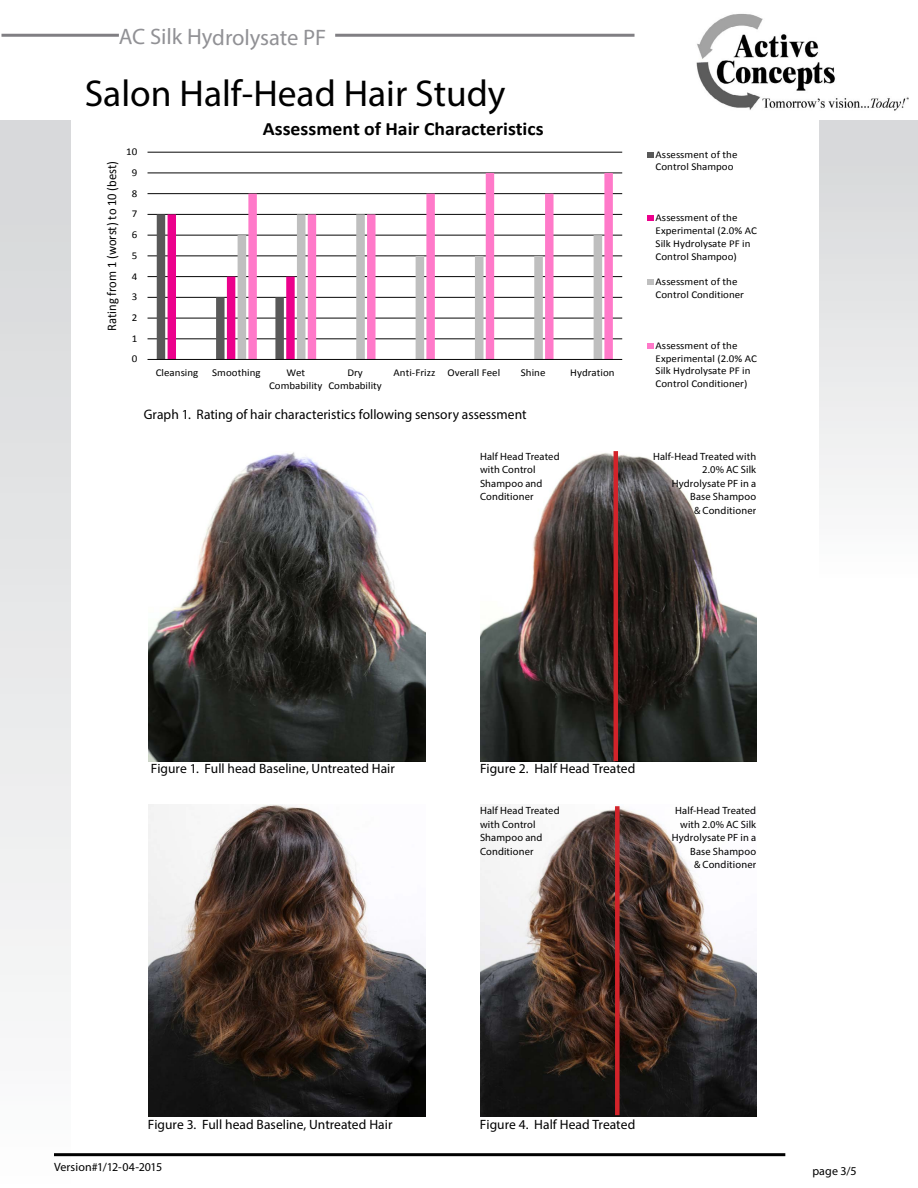
<style>
.page{position:relative;width:918px;height:1188px;background:#fff}
.page>*{position:absolute;margin:0;border:0;box-sizing:border-box;transform-origin:0 0}
.t1{font:37.5px "Myriad Pro";color:#000}
.t2{font:22.5px "Myriad Pro";color:#919195}
.t3{font:700 18.9px "Calibri";color:#000;scale:1.05 1}
.t4{font:13.8px "Myriad Pro";letter-spacing:.005em;color:#000}
.t5{font:13.5px "Myriad Pro";color:#000}
.t6{font:13.2px "Calibri";letter-spacing:-.005em;color:#000;scale:.95 1}
.t7{font:12px "Myriad Pro";letter-spacing:.01em;color:#000}
.t8{font:10.5px/12.8px "Calibri";letter-spacing:.005em;color:#000;scale:1.05 1}
.t9{font:10.5px/13.5px "Myriad Pro";letter-spacing:.01em;color:#000}
</style>
<div class="page">
<img style="left:149px;top:452px;width:276px;height:309px">
<hr style="left:148px;top:338px;width:474px;height:1px;background:#000">
<hr style="left:148px;top:318px;width:474px;height:1px;background:#000">
<hr style="left:148px;top:297px;width:474px;height:1px;background:#000">
<hr style="left:148px;top:276px;width:474px;height:1px;background:#000">
<hr style="left:148px;top:255px;width:474px;height:1px;background:#000">
<hr style="left:148px;top:235px;width:474px;height:1px;background:#000">
<hr style="left:148px;top:214px;width:474px;height:1px;background:#000">
<hr style="left:148px;top:193px;width:474px;height:1px;background:#000">
<hr style="left:148px;top:173px;width:474px;height:1px;background:#000">
<hr style="left:148px;top:152px;width:474px;height:1px;background:#000">
<svg style="left:157px;top:214px;width:81px;height:145px"></svg>
<svg style="left:238px;top:214px;width:10px;height:145px"></svg>
<svg style="left:248px;top:173px;width:365px;height:186px"></svg>
<hr style="left:148px;top:359px;width:474px;height:1px;background:#000">
<svg style="left:647px;top:152px;width:6px;height:6px"></svg>
<svg style="left:647px;top:216px;width:6px;height:5px"></svg>
<svg style="left:647px;top:279px;width:6px;height:6px"></svg>
<svg style="left:647px;top:343px;width:6px;height:6px"></svg>
<img style="left:696px;top:14px;width:213px;height:97px">
<div style="left:819px;top:120px;width:99px;height:459px;background:linear-gradient(to bottom,#d5d6d8,#fcfcfc)"></div>
<hr style="left:2px;top:34px;width:633px;height:3px;background:#807f83">
<div style="left:0;top:120px;width:71px;height:1068px;background:linear-gradient(to bottom,#d5d6d8,#fcfcfc)"></div>
<hr style="left:54px;top:1153px;width:731px;height:3px;background:#000">
<img style="left:480px;top:451px;width:277px;height:310px">
<hr style="left:614px;top:451px;width:4px;height:310px;background:#d2232a">
<img style="left:149px;top:805px;width:276px;height:312px">
<img style="left:480px;top:805px;width:277px;height:312px">
<div style="left:615px;top:806px;width:5px;height:309px;background:#d2232a"></div>
<svg style="left:119px;top:34px;width:216px;height:3px"></svg>
<h2 class="t2" style="left:119px;top:21px;width:209px;rotate:1deg">AC Silk Hydrolysate PF</h2>
<h1 class="t1" style="left:85px;top:70px;width:422px">Salon Half-Head Hair Study</h1>
<p class="t6" style="left:103px;top:331px;width:180px;rotate:-90deg">Rating from 1 (worst) to 10 (best)</p>
<p class="t8" style="left:126px;top:145px;width:12px">10</p>
<p class="t8" style="left:132px;top:166px;width:7px">9</p>
<p class="t8" style="left:132px;top:187px;width:7px">8</p>
<p class="t8" style="left:132px;top:208px;width:7px">7</p>
<p class="t8" style="left:132px;top:228px;width:7px">6</p>
<p class="t8" style="left:132px;top:249px;width:7px">5</p>
<p class="t8" style="left:132px;top:270px;width:7px">4</p>
<p class="t8" style="left:132px;top:290px;width:7px">3</p>
<p class="t8" style="left:132px;top:311px;width:7px">2</p>
<p class="t8" style="left:132px;top:332px;width:7px">1</p>
<p class="t8" style="left:132px;top:353px;width:7px">0</p>
<h3 class="t3" style="left:263px;top:117px;width:269px">Assessment of Hair Characteristics</h3>
<p class="t8" style="left:156px;top:366px;width:42px">Cleansing</p>
<p class="t8" style="left:212px;top:366px;width:47px">Smoothing</p>
<p class="t8" style="left:269px;top:366px;width:52px;text-align:center">Wet<br>Combability</p>
<p class="t8" style="left:328px;top:366px;width:52px;text-align:center">Dry<br>Combability</p>
<p class="t8" style="left:394px;top:366px;width:103px">Anti-Frizz Overall Feel</p>
<p class="t8" style="left:521px;top:366px;width:25px">Shine</p>
<p class="t8" style="left:570px;top:366px;width:44px">Hydration</p>
<h3 class="t4" style="left:144px;top:406px;width:384px">Graph 1. Rating of hair characteristics following sensory assessment</h3>
<p class="t8" style="left:656px;top:148px;width:79px">Assessment of the<br>Control Shampoo</p>
<p class="t8" style="left:656px;top:212px;width:98px">Assessment of the<br>Experimental (2.0% AC<br>Silk Hydrolysate PF in<br>Control Shampoo)</p>
<p class="t8" style="left:656px;top:275px;width:86px">Assessment of the<br>Control Conditioner</p>
<p class="t8" style="left:656px;top:339px;width:98px">Assessment of the<br>Experimental (2.0% AC<br>Silk Hydrolysate PF in<br>Control Conditioner)</p>
<p class="t9" style="left:480px;top:449px;width:81px">Half Head Treated with Control<br>Shampoo and<br>Conditioner</p>
<p class="t9" style="left:653px;top:449px;width:105px;text-align:right">Half-Head Treated with<br>2.0% AC Silk<br>Hydrolysate PF in a<br>Base Shampoo<br>&amp; Conditioner</p>
<p class="t5" style="left:151px;top:760px;width:245px">Figure 1. Full head Baseline, Untreated Hair</p>
<p class="t5" style="left:480px;top:760px;width:157px">Figure 2. Half Head Treated</p>
<p class="t9" style="left:480px;top:804px;width:81px">Half Head Treated with Control<br>Shampoo and<br>Conditioner</p>
<p class="t9" style="left:672px;top:804px;width:86px;text-align:right">Half-Head Treated with 2.0% AC Silk<br>Hydrolysate PF in a<br>Base Shampoo<br>&amp; Conditioner</p>
<p class="t5" style="left:148px;top:1116px;width:246px">Figure 3. Full head Baseline, Untreated Hair</p>
<p class="t5" style="left:480px;top:1116px;width:157px">Figure 4. Half Head Treated</p>
<p class="t7" style="left:54px;top:1160px;width:110px">Version#1/12-04-2015</p>
<p class="t7" style="left:812px;top:1164px;width:46px">page 3/5</p>
</div>
